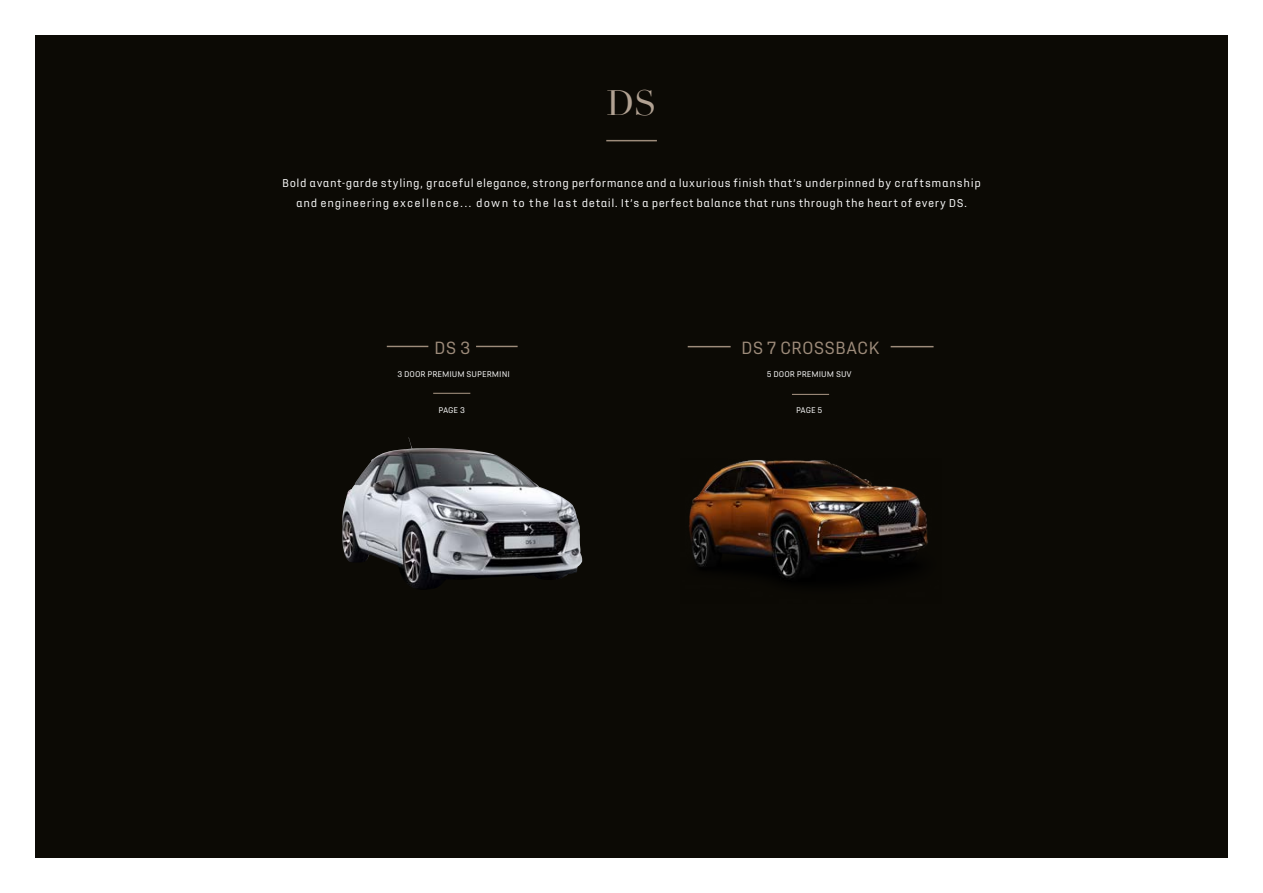
<style>
.page{position:relative;width:1263px;height:893px;background:#fff}
.page>*{position:absolute;margin:0;border:0;box-sizing:border-box;transform-origin:0 0}
.t1{font:34.5px "Didot";color:#b2a293}
.t2{font:18.75px "DS Automobiles";color:#9e8c7b}
.t3{font:12px/19.5px "DS Automobiles";letter-spacing:.045em;color:#fff;text-align:center}
.t4{font:8.85px "DS Automobiles";color:#fff}
</style>
<div class="page">
<div style="left:35px;top:35px;width:1193px;height:822px;background:#0c0a05"></div>
<hr style="left:606px;top:140px;width:51px;height:1px;background:#9e8c7b">
<hr style="left:433px;top:393px;width:37px;height:1px;background:#9e8c7b">
<img style="left:342px;top:437px;width:240px;height:152px">
<hr style="left:387px;top:346px;width:41px;height:1px;background:#9e8c7b">
<hr style="left:476px;top:346px;width:42px;height:1px;background:#9e8c7b">
<hr style="left:792px;top:394px;width:37px;height:1px;background:#9e8c7b">
<img style="left:689px;top:460px;width:239px;height:122px">
<hr style="left:688px;top:346px;width:43px;height:1px;background:#9e8c7b">
<hr style="left:891px;top:346px;width:42px;height:1px;background:#9e8c7b">
<h1 class="t1" style="left:606px;top:83px;width:52px">DS</h1>
<p class="t3" style="left:282px;top:173px;width:700px">Bold avant-garde styling, graceful elegance, strong performance and a luxurious finish that’s underpinned by craftsmanship and engineering excellence... down to the last detail. It’s a perfect balance that runs through the heart of every DS.</p>
<h2 class="t2" style="left:434px;top:337px;width:38px">DS 3</h2>
<h2 class="t2" style="left:741px;top:337px;width:140px">DS 7 CROSSBACK</h2>
<p class="t4" style="left:397px;top:369px;width:114px">3 DOOR PREMIUM SUPERMINI</p>
<p class="t4" style="left:767px;top:369px;width:86px">5 DOOR PREMIUM SUV</p>
<p class="t4" style="left:439px;top:404px;width:28px">PAGE 3</p>
<p class="t4" style="left:796px;top:404px;width:28px">PAGE 5</p>
</div>
